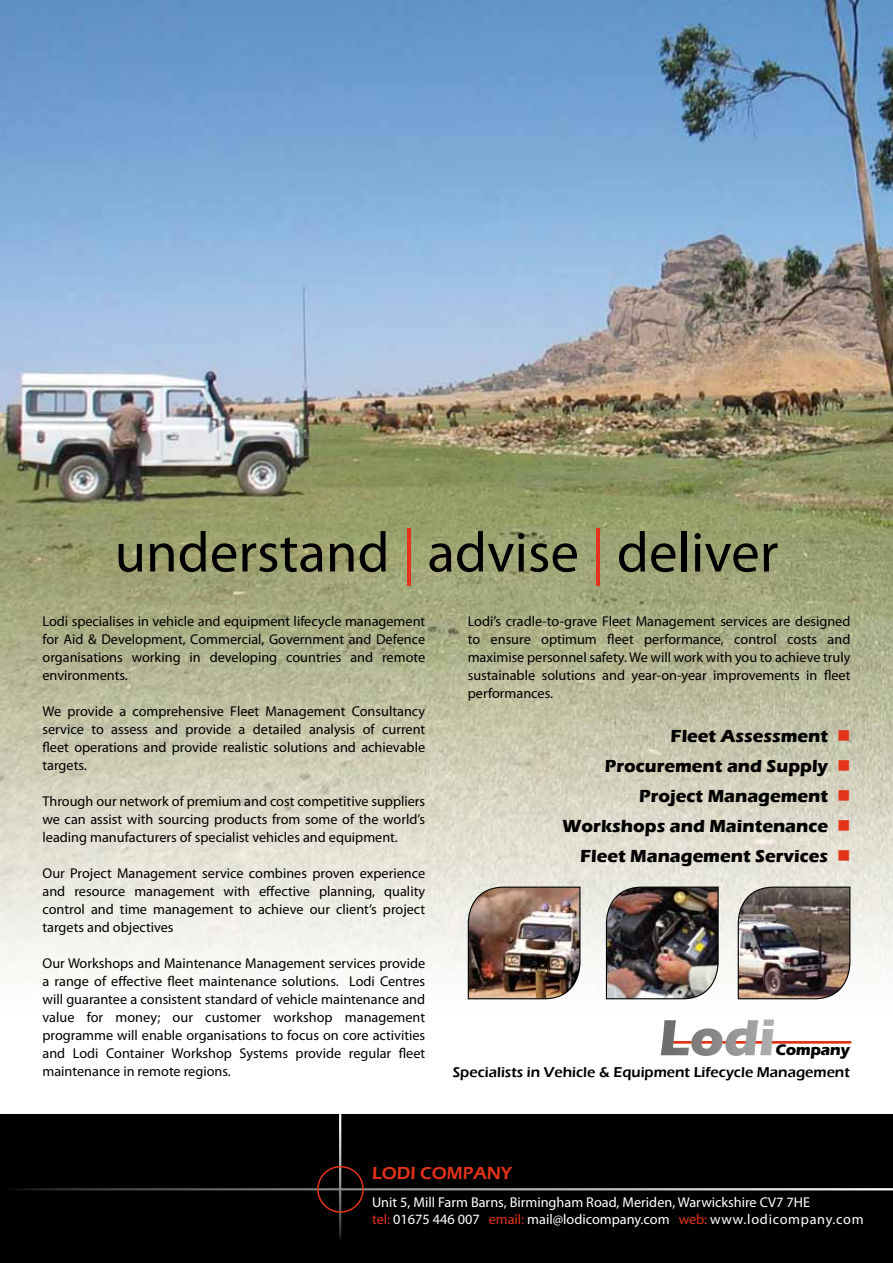
<style>
.page{position:relative;width:893px;height:1263px;background:#fff}
.page>*{position:absolute;margin:0;border:0;box-sizing:border-box;transform-origin:0 0}
.t1{font:57px "Myriad Pro";color:#000}
.t2{font:700 18px/30px "Eras ITC";color:#000;text-align:right}
.t3{font:600 18px "Eras ITC";color:#e33318}
.t4{font:700 15.9px "Eras ITC";color:#000}
.t5{font:600 14.7px "Eras ITC";color:#000}
.t6{font:14.25px/18px "Myriad Pro";color:#000;text-align:justify}
.t7{font:14.25px/17.1px "Myriad Pro";color:#fff}
.s1{color:#e33318}
</style>
<div class="page">
<img style="left:0;top:0;width:893px;height:979px">
<div style="left:0;top:1114px;width:893px;height:149px;background:#000"></div>
<hr style="left:0;top:1188px;width:893px;height:2px;background:#fff">
<hr style="left:339px;top:1114px;width:2px;height:149px;background:#fff">
<div style="left:317px;top:1166px;width:47px;height:47px;border:2px solid #e33318;border-radius:50%"></div>
<img style="left:737px;top:886px;width:114px;height:114px">
<img style="left:467px;top:886px;width:114px;height:114px">
<img style="left:605px;top:886px;width:114px;height:114px">
<hr style="left:668px;top:1041px;width:182px;height:3px;background:#e33318">
<svg style="left:661px;top:1019px;width:113px;height:37px"></svg>
<h1 class="t1" style="left:115px;top:517px;width:665px">understand <span class="s1">|</span> advise <span class="s1">|</span> deliver</h1>
<p class="t6" style="left:43px;top:612px;width:384px">Lodi specialises in vehicle and equipment lifecycle management for Aid &amp; Development, Commercial, Government and Defence organisations working in developing countries and remote environments.</p>
<p class="t6" style="left:43px;top:702px;width:384px">We provide a comprehensive Fleet Management Consultancy service to assess and provide a detailed analysis of current fleet operations and provide realistic solutions and achievable targets.</p>
<p class="t6" style="left:43px;top:792px;width:384px">Through our network of premium and cost competitive suppliers we can assist with sourcing products from some of the world’s leading manufacturers of specialist vehicles and equipment.</p>
<p class="t6" style="left:43px;top:864px;width:384px">Our Project Management service combines proven experience and resource management with effective planning, quality control and time management to achieve our client’s project targets and objectives</p>
<p class="t6" style="left:43px;top:954px;width:384px">Our Workshops and Maintenance Management services provide a range of effective fleet maintenance solutions. Lodi Centres will guarantee a consistent standard of vehicle maintenance and value for money; our customer workshop management programme will enable organisations to focus on core activities and Lodi Container Workshop Systems provide regular fleet maintenance in remote regions.</p>
<p class="t6" style="left:468px;top:612px;width:384px">Lodi’s cradle-to-grave Fleet Management services are designed to ensure optimum fleet performance, control costs and maximise personnel safety. We will work with you to achieve truly sustainable solutions and year-on-year improvements in fleet performances.</p>
<p class="t2" style="left:562px;top:721px;width:290px">Fleet Assessment <span class="s1">■<br></span>Procurement and Supply <span class="s1">■<br></span>Project Management <span class="s1">■<br></span>Workshops and Maintenance <span class="s1">■<br></span>Fleet Management Services <span class="s1">■</span></p>
<p class="t4" style="left:775px;top:1041px;width:76px">Company</p>
<p class="t5" style="left:453px;top:1064px;width:399px">Specialists in Vehicle &amp; Equipment Lifecycle Management</p>
<p class="t3" style="left:372px;top:1163px;width:141px">Lodi COMPANY</p>
<p class="t7" style="left:372px;top:1194px;width:493px">Unit 5, Mill Farm Barns, Birmingham Road, Meriden, Warwickshire CV7 7HE<br><span class="s1">tel:</span> 01675 446 007 <span class="s1">email:</span> mail@lodicompany.com <span class="s1">web:</span> www.lodicompany.com</p>
</div>
